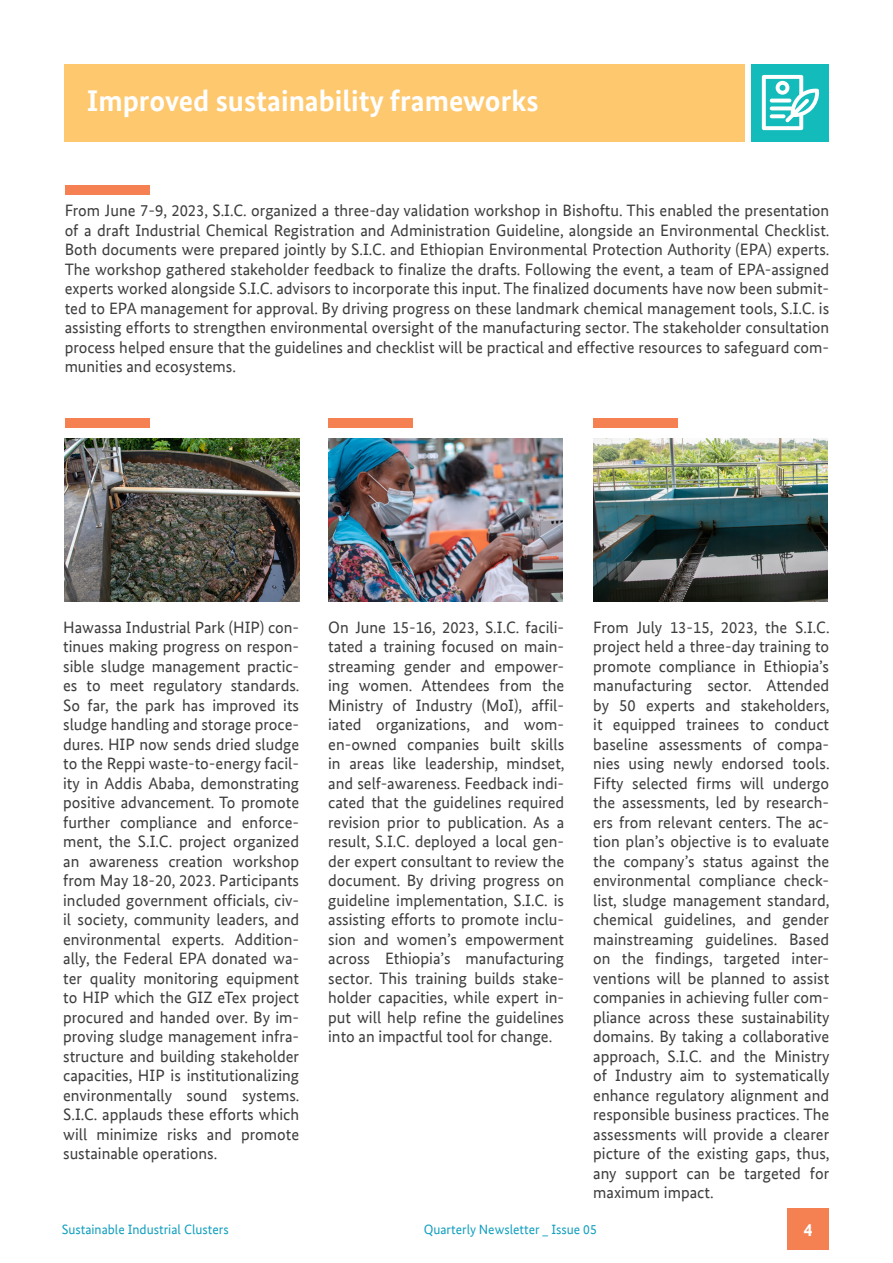
<style>
.page{position:relative;width:893px;height:1263px;background:#fff}
.page>*{position:absolute;margin:0;border:0;box-sizing:border-box;transform-origin:0 0}
.t1{font:700 30px "Bundes Sans Office T";color:#fff}
.t2{font:700 18px "Bundes Sans Office T";color:#fff}
.t3{font:16.5px/19.5px "Bundes Sans Office T";color:#3e3e3f;text-align:justify}
.t4{font:13.5px "Bundes Sans Office T";color:#14a0c0}
</style>
<div class="page">
<div style="left:787px;top:1208px;width:42px;height:42px;background:#f58152"></div>
<div style="left:65px;top:185px;width:85px;height:9px;background:#f58152"></div>
<div style="left:65px;top:418px;width:85px;height:10px;background:#f58152"></div>
<div style="left:328px;top:418px;width:85px;height:10px;background:#f58152"></div>
<div style="left:593px;top:418px;width:85px;height:10px;background:#f58152"></div>
<img style="left:65px;top:439px;width:234px;height:162px">
<img style="left:328px;top:439px;width:235px;height:162px">
<img style="left:593px;top:439px;width:235px;height:162px">
<div style="left:752px;top:64px;width:77px;height:77px;background:#14bbbb"></div>
<div style="left:64px;top:64px;width:680px;height:77px;background:#fec86f"></div>
<svg style="left:762px;top:75px;width:57px;height:55px"></svg>
<p class="t1" style="left:87px;top:83px;width:453px">Improved sustainability frameworks</p>
<p class="t3" style="left:65px;top:201px;width:766px">From June 7-9, 2023, S.I.C. organized a three-day validation workshop in Bishoftu. This enabled the presentation of a draft Industrial Chemical Registration and Administration Guideline, alongside an Environmental Checklist.<br>Both documents were prepared jointly by S.I.C. and Ethiopian Environmental Protection Authority (EPA) experts.<br>The workshop gathered stakeholder feedback to finalize the drafts. Following the event, a team of EPA-assigned experts worked alongside S.I.C. advisors to incorporate this input. The finalized documents have now been submit&shy;ted to EPA management for approval. By driving progress on these landmark chemical management tools, S.I.C. is assisting efforts to strengthen environmental oversight of the manufacturing sector. The stakeholder consultation process helped ensure that the guidelines and checklist will be practical and effective resources to safeguard com&shy;munities and ecosystems.</p>
<p class="t3" style="left:63px;top:617px;width:238px">Hawassa Industrial Park (HIP) con&shy;tinues making progress on respon&shy;sible sludge management practic&shy;es to meet regulatory standards.<br>So far, the park has improved its sludge handling and storage proce&shy;dures. HIP now sends dried sludge to the Reppi waste-to-energy facil&shy;ity in Addis Ababa, demonstrating positive advancement. To promote further compliance and enforce&shy;ment, the S.I.C. project organized an awareness creation workshop from May 18-20, 2023. Participants included government officials, civ&shy;il society, community leaders, and environmental experts. Addition&shy;ally, the Federal EPA donated wa&shy;ter quality monitoring equipment to HIP which the GIZ eTex project procured and handed over. By im&shy;proving sludge management infra&shy;structure and building stakeholder capacities, HIP is institutionalizing environmentally sound systems.<br>S.I.C. applauds these efforts which will minimize risks and promote sustainable operations.</p>
<p class="t3" style="left:328px;top:617px;width:238px">On June 15-16, 2023, S.I.C. facili&shy;tated a training focused on main&shy;streaming gender and empower&shy;ing women. Attendees from the Ministry of Industry (MoI), affil&shy;iated organizations, and wom&shy;en-owned companies built skills in areas like leadership, mindset, and self-awareness. Feedback indi&shy;cated that the guidelines required revision prior to publication. As a result, S.I.C. deployed a local gen&shy;der expert consultant to review the document. By driving progress on guideline implementation, S.I.C. is assisting efforts to promote inclu&shy;sion and women’s empowerment across Ethiopia’s manufacturing sector. This training builds stake&shy;holder capacities, while expert in&shy;put will help refine the guidelines into an impactful tool for change.</p>
<p class="t3" style="left:593px;top:617px;width:238px">From July 13-15, 2023, the S.I.C. project held a three-day training to promote compliance in Ethiopia’s manufacturing sector. Attended by 50 experts and stakeholders, it equipped trainees to conduct baseline assessments of compa&shy;nies using newly endorsed tools.<br>Fifty selected firms will undergo the assessments, led by research&shy;ers from relevant centers. The ac&shy;tion plan’s objective is to evaluate the company’s status against the environmental compliance check&shy;list, sludge management standard, chemical guidelines, and gender mainstreaming guidelines. Based on the findings, targeted inter&shy;ventions will be planned to assist companies in achieving fuller com&shy;pliance across these sustainability domains. By taking a collaborative approach, S.I.C. and the Ministry of Industry aim to systematically enhance regulatory alignment and responsible business practices. The assessments will provide a clearer picture of the existing gaps, thus, any support can be targeted for maximum impact.</p>
<p class="t4" style="left:62px;top:1222px;width:169px">Sustainable Industrial Clusters</p>
<p class="t4" style="left:424px;top:1222px;width:175px">Quarterly Newsletter _ Issue 05</p>
<p class="t2" style="left:804px;top:1219px;width:10px">4</p>
</div>
